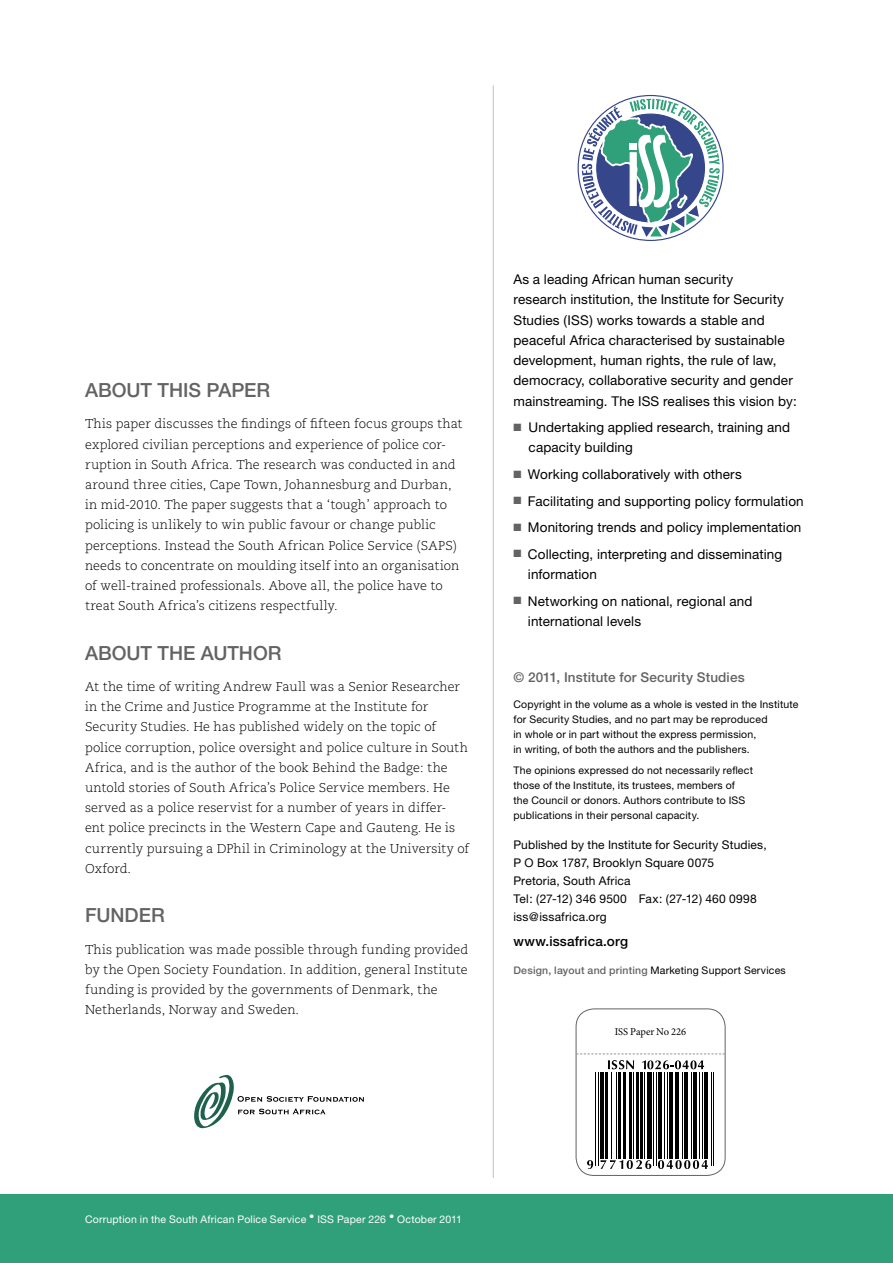
<style>
.page{position:relative;width:893px;height:1263px;background:#fff}
.page>*{position:absolute;margin:0;border:0;box-sizing:border-box;transform-origin:0 0}
.t1{font:500 19.5px "Helvetica Neue";color:#636363}
.t2{font:13.5px/20.2px "Helvetica Neue";letter-spacing:.01em;color:#000}
.t3{font:500 13.5px "Helvetica Neue";letter-spacing:.01em;color:#636363}
.t4{font:500 13.5px "Helvetica Neue";letter-spacing:.02em;color:#000}
.t5{font:300 12.75px/20.2px "Caecilia";letter-spacing:.005em;color:#000}
.t6{font:12px/18px "Helvetica Neue";letter-spacing:.015em;color:#000}
.t7{font:10.5px/15px "Helvetica Neue";letter-spacing:.015em;color:#000}
.t8{font:10.5px "Helvetica Neue";letter-spacing:.02em;color:#fff}
.t9{font:500 10.5px "Helvetica Neue";letter-spacing:.02em;color:#636363}
.t10{font:10.5px "Minion Pro";letter-spacing:-.005em;color:#000}
.s1{color:#636363}
.s2{font-weight:400;color:#000}
</style>
<div class="page">
<hr style="left:493px;top:85px;width:1px;height:1093px;background:#c0c0c0">
<div style="left:0;top:1195px;width:893px;height:68px;background:#30a07a"></div>
<svg style="left:576px;top:94px;width:149px;height:148px"></svg>
<svg style="left:582px;top:99px;width:138px;height:139px"></svg>
<div style="left:576px;top:1008px;width:149px;height:168px;border:1px solid #636363;border-radius:18px"></div>
<svg style="left:576px;top:1053px;width:149px;height:1px"></svg>
<hr style="left:595px;top:1072px;width:1px;height:94px;background:#000">
<hr style="left:598px;top:1072px;width:1px;height:94px;background:#000">
<hr style="left:600px;top:1072px;width:4px;height:86px;background:#000">
<hr style="left:605px;top:1072px;width:3px;height:86px;background:#000">
<hr style="left:611px;top:1072px;width:1px;height:86px;background:#000">
<hr style="left:615px;top:1072px;width:1px;height:86px;background:#000">
<hr style="left:618px;top:1072px;width:2px;height:86px;background:#000">
<hr style="left:623px;top:1072px;width:2px;height:86px;background:#000">
<hr style="left:629px;top:1072px;width:2px;height:86px;background:#000">
<hr style="left:633px;top:1072px;width:1px;height:86px;background:#000">
<hr style="left:637px;top:1072px;width:2px;height:86px;background:#000">
<hr style="left:640px;top:1072px;width:3px;height:86px;background:#000">
<hr style="left:644px;top:1072px;width:1px;height:86px;background:#000">
<hr style="left:647px;top:1072px;width:4px;height:86px;background:#000">
<hr style="left:653px;top:1072px;width:1px;height:94px;background:#000">
<hr style="left:656px;top:1072px;width:1px;height:94px;background:#000">
<hr style="left:658px;top:1072px;width:4px;height:86px;background:#000">
<hr style="left:664px;top:1072px;width:1px;height:86px;background:#000">
<hr style="left:667px;top:1072px;width:1px;height:86px;background:#000">
<hr style="left:669px;top:1072px;width:4px;height:86px;background:#000">
<hr style="left:676px;top:1072px;width:3px;height:86px;background:#000">
<hr style="left:682px;top:1072px;width:1px;height:86px;background:#000">
<hr style="left:684px;top:1072px;width:4px;height:86px;background:#000">
<hr style="left:691px;top:1072px;width:1px;height:86px;background:#000">
<hr style="left:693px;top:1072px;width:4px;height:86px;background:#000">
<hr style="left:699px;top:1072px;width:1px;height:86px;background:#000">
<hr style="left:702px;top:1072px;width:1px;height:86px;background:#000">
<hr style="left:704px;top:1072px;width:4px;height:86px;background:#000">
<hr style="left:711px;top:1072px;width:1px;height:94px;background:#000">
<hr style="left:713px;top:1072px;width:1px;height:94px;background:#000">
<svg style="left:587px;top:1160px;width:6px;height:9px"></svg>
<svg style="left:601px;top:1160px;width:50px;height:9px"></svg>
<svg style="left:658px;top:1160px;width:50px;height:9px"></svg>
<svg style="left:608px;top:1060px;width:26px;height:9px"></svg>
<svg style="left:642px;top:1060px;width:62px;height:9px"></svg>
<svg style="left:194px;top:1075px;width:170px;height:53px"></svg>
<h1 class="t1" style="left:85px;top:378px;width:187px">About this paper</h1>
<p class="t5" style="left:85px;top:414px;width:379px">This paper discusses the findings of fifteen focus groups that explored civilian perceptions and experience of police cor&shy;ruption in South Africa. The research was conducted in and around three cities, Cape Town, Johannesburg and Durban, in mid-2010. The paper suggests that a ‘tough’ approach to policing is unlikely to win public favour or change public perceptions. Instead the South African Police Service (SAPS) needs to concentrate on moulding itself into an organisation of well-trained professionals. Above all, the police have to treat South Africa’s citizens respectfully.</p>
<h1 class="t1" style="left:85px;top:641px;width:198px">About the author</h1>
<p class="t5" style="left:85px;top:677px;width:386px">At the time of writing Andrew Faull was a Senior Researcher in the Crime and Justice Programme at the Institute for Security Studies. He has published widely on the topic of police corruption, police oversight and police culture in South Africa, and is the author of the book Behind the Badge: the untold stories of South Africa’s Police Service members. He served as a police reservist for a number of years in differ&shy;ent police precincts in the Western Cape and Gauteng. He is currently pursuing a DPhil in Criminology at the University of Oxford.</p>
<h1 class="t1" style="left:85px;top:904px;width:81px">Funder</h1>
<p class="t5" style="left:85px;top:939px;width:385px">This publication was made possible through funding provided by the Open Society Foundation. In addition, general Institute funding is provided by the governments of Denmark, the Netherlands, Norway and Sweden.</p>
<p class="t2" style="left:513px;top:269px;width:285px">As a leading African human security<br>research institution, the Institute for Security Studies (ISS) works towards a stable and peaceful Africa characterised by sustainable development, human rights, the rule of law, democracy, collaborative security and gender mainstreaming. The ISS realises this vision by:</p>
<p class="t2" style="left:529px;top:417px;width:263px;text-indent:-15px"><span class="s1">■</span> Undertaking applied research, training and capacity building</p>
<p class="t2" style="left:513px;top:464px;width:230px"><span class="s1">■</span> Working collaboratively with others</p>
<p class="t2" style="left:513px;top:490px;width:292px"><span class="s1">■</span> Facilitating and supporting policy formulation</p>
<p class="t2" style="left:513px;top:517px;width:289px"><span class="s1">■</span> Monitoring trends and policy implementation</p>
<p class="t2" style="left:528px;top:544px;width:256px;text-indent:-15px"><span class="s1">■</span> Collecting, interpreting and disseminating information</p>
<p class="t2" style="left:528px;top:591px;width:226px;text-indent:-15px"><span class="s1">■</span> Networking on national, regional and international levels</p>
<p class="t3" style="left:513px;top:669px;width:233px">© 2011, Institute for Security Studies</p>
<p class="t7" style="left:513px;top:697px;width:286px">Copyright in the volume as a whole is vested in the Institute for Security Studies, and no part may be reproduced<br>in whole or in part without the express permission,<br>in writing, of both the authors and the publishers.</p>
<p class="t7" style="left:513px;top:762px;width:241px">The opinions expressed do not necessarily reflect those of the Institute, its trustees, members of<br>the Council or donors. Authors contribute to ISS publications in their personal capacity.</p>
<p class="t6" style="left:513px;top:836px;width:255px">Published by the Institute for Security Studies, P O Box 1787, Brooklyn Square 0075<br>Pretoria, South Africa<br>Tel: (27-12) 346 9500 Fax: (27-12) 460 0998 iss@issafrica.org</p>
<p class="t4" style="left:513px;top:933px;width:116px">www.issafrica.org</p>
<p class="t9" style="left:513px;top:964px;width:274px">Design, layout and printing <span class="s2">Marketing Support Services</span></p>
<p class="t10" style="left:615px;top:1025px;width:73px">ISS Paper No 226</p>
<p class="t8" style="left:85px;top:1212px;width:379px">Corruption in the South African Police Service • ISS Paper 226 • October 2011</p>
</div>
